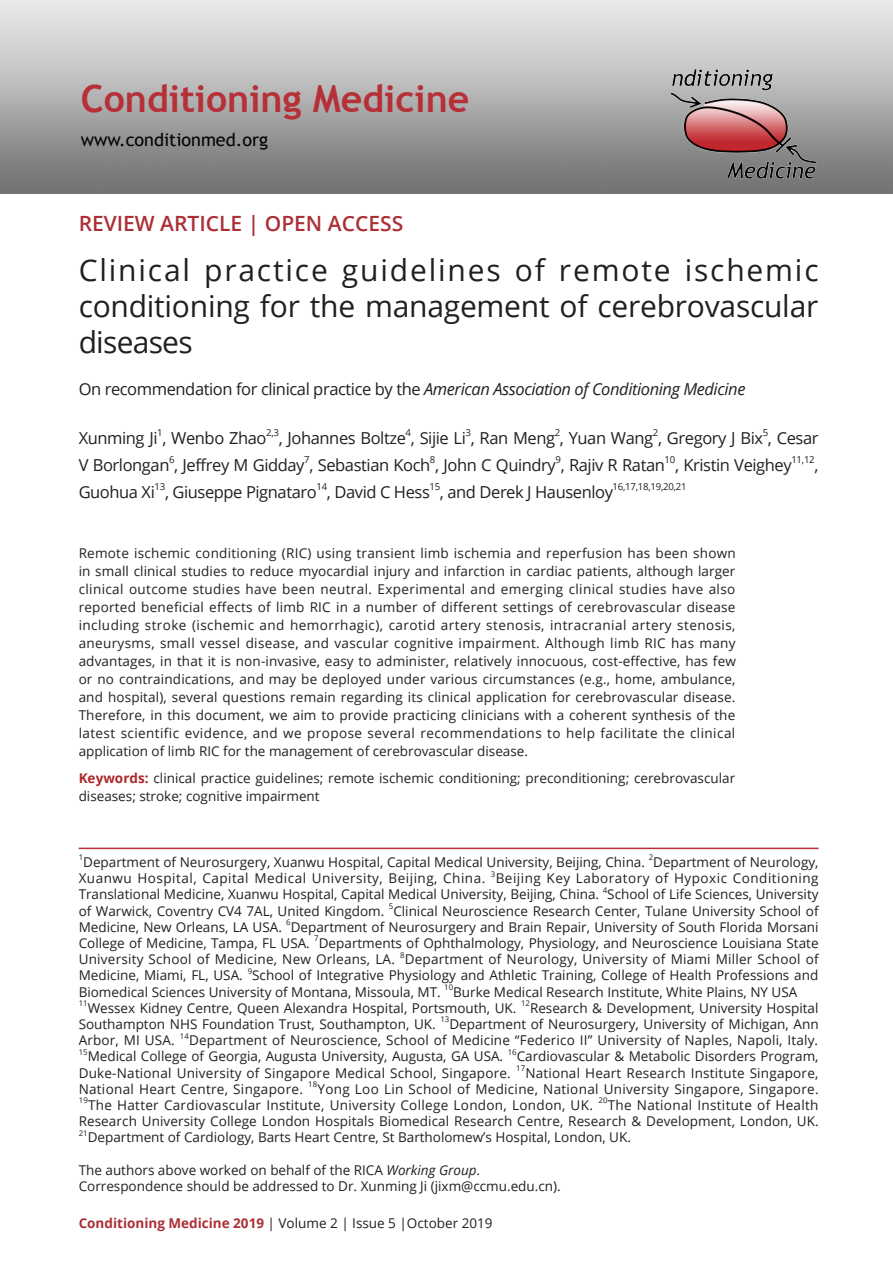
<style>
.page{position:relative;width:893px;height:1263px;background:#fff}
.page>*{position:absolute;margin:0;border:0;box-sizing:border-box;transform-origin:0 0}
.t1{font:700 37.5px "Trebuchet MS";color:#b63038}
.t2{font:30px/36px "Open Sans";letter-spacing:-.01em;color:#231f20;text-align:justify}
.t3{font:600 21px "Open Sans";color:#ab3036}
.t4{font:18px "Trebuchet MS";color:#030303}
.t5{font:16.5px "Open Sans";letter-spacing:-.025em;color:#231f20}
.t6{font:italic 16.5px "Open Sans";letter-spacing:-.025em;color:#231f20}
.t7{font:13.5px/18px "Open Sans";color:#231f20}
.t8{font:13.5px "Open Sans";letter-spacing:.02em;color:#231f20}
.t9{font:13.5px "Open Sans";letter-spacing:.035em;color:#231f20}
.t10{font:9.6px "Open Sans";letter-spacing:-.025em;color:#231f20}
.t11{font:7.8px "Open Sans";color:#231f20}
.s1{font-style:normal}
.s2{font-weight:700;color:#ae272c}
.s3{font-style:italic}
.s4{font-weight:700;color:#ac2f36}
</style>
<div class="page">
<img style="left:0;top:0;width:893px;height:194px">
<img style="left:672px;top:69px;width:145px;height:110px">
<hr style="left:79px;top:848px;width:740px;height:1px;background:#b63038">
<p class="t1" style="left:81px;top:76px;width:390px">Conditioning Medicine</p>
<p class="t4" style="left:81px;top:129px;width:189px">www.conditionmed.org</p>
<p class="t3" style="left:79px;top:209px;width:326px">REVIEW ARTICLE | OPEN ACCESS</p>
<p class="t2" style="left:79px;top:251px;width:741px">Clinical practice guidelines of remote ischemic conditioning for the management of cerebrovascular diseases</p>
<p class="t6" style="left:79px;top:377px;width:668px"><span class="s1">On recommendation for clinical practice by the</span> American Association of Conditioning Medicine</p>
<p class="t10" style="left:406px;top:426px;width:7px">4</p>
<p class="t10" style="left:465px;top:426px;width:7px">3</p>
<p class="t10" style="left:555px;top:426px;width:7px">2</p>
<p class="t10" style="left:653px;top:426px;width:7px">2</p>
<p class="t10" style="left:763px;top:426px;width:7px">5</p>
<p class="t5" style="left:79px;top:454px;width:588px">V Borlongan , Jeffrey M Gidday , Sebastian Koch , John C Quindry , Rajiv R Ratan</p>
<p class="t10" style="left:157px;top:426px;width:7px">1</p>
<p class="t10" style="left:266px;top:426px;width:14px">2,3</p>
<p class="t5" style="left:279px;top:427px;width:541px">, Johannes Boltze , Sijie Li , Ran Meng , Yuan Wang , Gregory J Bix , Cesar</p>
<p class="t5" style="left:79px;top:427px;width:189px">Xunming Ji , Wenbo Zhao</p>
<p class="t10" style="left:169px;top:453px;width:7px">6</p>
<p class="t10" style="left:304px;top:453px;width:7px">7</p>
<p class="t10" style="left:430px;top:453px;width:7px">8</p>
<p class="t10" style="left:555px;top:453px;width:7px">9</p>
<p class="t10" style="left:665px;top:453px;width:12px">10</p>
<p class="t5" style="left:675px;top:454px;width:118px">, Kristin Veighey</p>
<p class="t10" style="left:791px;top:453px;width:25px">11,12</p>
<p class="t5" style="left:814px;top:454px;width:6px">,</p>
<p class="t5" style="left:79px;top:481px;width:78px">Guohua Xi</p>
<p class="t10" style="left:154px;top:480px;width:12px">13</p>
<p class="t5" style="left:165px;top:481px;width:153px">, Giuseppe Pignataro</p>
<p class="t10" style="left:316px;top:480px;width:12px">14</p>
<p class="t5" style="left:327px;top:481px;width:104px">, David C Hess</p>
<p class="t10" style="left:429px;top:480px;width:12px">15</p>
<p class="t5" style="left:440px;top:481px;width:175px">, and Derek J Hausenloy</p>
<p class="t10" style="left:613px;top:480px;width:75px">16,17,18,19,20,21</p>
<p class="t7" style="left:79px;top:544px;width:659px;text-align:justify">Remote ischemic conditioning (RIC) using transient limb ischemia and reperfusion has been shown in small clinical studies to reduce myocardial injury and infarction in cardiac patients, although larger clinical outcome studies have been neutral. Experimental and emerging clinical studies have also reported beneficial effects of limb RIC in a number of different settings of cerebrovascular disease including stroke (ischemic and hemorrhagic), carotid artery stenosis, intracranial artery stenosis, aneurysms, small vessel disease, and vascular cognitive impairment. Although limb RIC has many advantages, in that it is non-invasive, easy to administer, relatively innocuous, cost-effective, has few or no contraindications, and may be deployed under various circumstances (e.g., home, ambulance, and hospital), several questions remain regarding its clinical application for cerebrovascular disease.<br>Therefore, in this document, we aim to provide practicing clinicians with a coherent synthesis of the latest scientific evidence, and we propose several recommendations to help facilitate the clinical application of limb RIC for the management of cerebrovascular disease.</p>
<p class="t7" style="left:79px;top:768px;width:658px"><span class="s2">Keywords:</span> clinical practice guidelines; remote ischemic conditioning; preconditioning; cerebrovascular diseases; stroke; cognitive impairment</p>
<p class="t11" style="left:79px;top:852px;width:6px">1</p>
<p class="t7" style="left:83px;top:853px;width:563px">Department of Neurosurgery, Xuanwu Hospital, Capital Medical University, Beijing, China.</p>
<p class="t11" style="left:649px;top:852px;width:6px">2</p>
<p class="t7" style="left:653px;top:853px;width:167px">Department of Neurology,</p>
<p class="t9" style="left:79px;top:869px;width:408px">Xuanwu Hospital, Capital Medical University, Beijing, China.</p>
<p class="t11" style="left:491px;top:868px;width:6px">3</p>
<p class="t7" style="left:79px;top:870px;width:741px;line-height:16.2px;text-indent:417px">Beijing Key Laboratory of Hypoxic Conditioning<br>Translational Medicine, Xuanwu Hospital, Capital Medical University, Beijing, China.</p>
<p class="t11" style="left:603px;top:885px;width:6px">4</p>
<p class="t7" style="left:607px;top:885px;width:213px">School of Life Sciences, University</p>
<p class="t7" style="left:79px;top:901px;width:307px">of Warwick, Coventry CV4 7AL, United Kingdom.</p>
<p class="t11" style="left:389px;top:901px;width:6px">5</p>
<p class="t7" style="left:393px;top:901px;width:427px">Clinical Neuroscience Research Center, Tulane University School of</p>
<p class="t7" style="left:79px;top:917px;width:205px">Medicine, New Orleans, LA USA.</p>
<p class="t11" style="left:286px;top:917px;width:6px">6</p>
<p class="t7" style="left:79px;top:918px;width:741px;line-height:16.2px;text-indent:212px">Department of Neurosurgery and Brain Repair, University of South Florida Morsani<br>College of Medicine, Tampa, FL USA.</p>
<p class="t11" style="left:314px;top:933px;width:6px">7</p>
<p class="t7" style="left:79px;top:935px;width:741px;line-height:16.2px;text-indent:240px">Departments of Ophthalmology, Physiology, and Neuroscience Louisiana State<br>University School of Medicine, New Orleans, LA.</p>
<p class="t11" style="left:400px;top:949px;width:6px">8</p>
<p class="t7" style="left:405px;top:950px;width:415px">Department of Neurology, University of Miami Miller School of</p>
<p class="t7" style="left:79px;top:966px;width:166px">Medicine, Miami, FL, USA.</p>
<p class="t11" style="left:248px;top:966px;width:6px">9</p>
<p class="t7" style="left:79px;top:967px;width:741px;line-height:16.2px;text-indent:174px">School of Integrative Physiology and Athletic Training, College of Health Professions and<br>Biomedical Sciences University of Montana, Missoula, MT.</p>
<p class="t11" style="left:444px;top:982px;width:11px">10</p>
<p class="t7" style="left:453px;top:982px;width:346px">Burke Medical Research Institute, White Plains, NY USA</p>
<p class="t11" style="left:79px;top:998px;width:11px">11</p>
<p class="t7" style="left:88px;top:998px;width:430px">Wessex Kidney Centre, Queen Alexandra Hospital, Portsmouth, UK.</p>
<p class="t11" style="left:521px;top:998px;width:11px">12</p>
<p class="t7" style="left:530px;top:998px;width:290px">Research &amp; Development, University Hospital</p>
<p class="t7" style="left:79px;top:1015px;width:359px">Southampton NHS Foundation Trust, Southampton, UK.</p>
<p class="t11" style="left:440px;top:1014px;width:11px">13</p>
<p class="t7" style="left:449px;top:1015px;width:371px">Department of Neurosurgery, University of Michigan, Ann</p>
<p class="t7" style="left:79px;top:1031px;width:98px">Arbor, MI USA.</p>
<p class="t11" style="left:180px;top:1030px;width:11px">14</p>
<p class="t7" style="left:189px;top:1031px;width:631px">Department of Neuroscience, School of Medicine “Federico II” University of Naples, Napoli, Italy.</p>
<p class="t11" style="left:79px;top:1047px;width:11px">15</p>
<p class="t7" style="left:88px;top:1047px;width:417px">Medical College of Georgia, Augusta University, Augusta, GA USA.</p>
<p class="t11" style="left:508px;top:1047px;width:11px">16</p>
<p class="t7" style="left:517px;top:1047px;width:303px">Cardiovascular &amp; Metabolic Disorders Program,</p>
<p class="t7" style="left:79px;top:1063px;width:434px">Duke-National University of Singapore Medical School, Singapore.</p>
<p class="t11" style="left:516px;top:1063px;width:11px">17</p>
<p class="t7" style="left:525px;top:1063px;width:295px">National Heart Research Institute Singapore,</p>
<p class="t8" style="left:79px;top:1080px;width:226px">National Heart Centre, Singapore.</p>
<p class="t11" style="left:308px;top:1079px;width:11px">18</p>
<p class="t8" style="left:317px;top:1080px;width:503px">Yong Loo Lin School of Medicine, National University Singapore, Singapore.</p>
<p class="t11" style="left:79px;top:1095px;width:11px">19</p>
<p class="t8" style="left:88px;top:1096px;width:506px">The Hatter Cardiovascular Institute, University College London, London, UK.</p>
<p class="t11" style="left:598px;top:1095px;width:11px">20</p>
<p class="t7" style="left:79px;top:1097px;width:741px;line-height:16.2px;text-align:right">The National Institute of Health<br>Research University College London Hospitals Biomedical Research Centre, Research &amp; Development, London, UK.</p>
<p class="t11" style="left:79px;top:1128px;width:11px">21</p>
<p class="t7" style="left:88px;top:1128px;width:545px">Department of Cardiology, Barts Heart Centre, St Bartholomew’s Hospital, London, UK.</p>
<p class="t7" style="left:79px;top:1160px;width:403px">The authors above worked on behalf of the RICA <span class="s3">Working Group</span>.</p>
<p class="t7" style="left:79px;top:1177px;width:484px">Correspondence should be addressed to Dr. Xunming Ji (jixm@ccmu.edu.cn).</p>
<p class="t7" style="left:79px;top:1214px;width:415px"><span class="s4">Conditioning Medicine 2019</span> | Volume 2 | Issue 5 |October 2019</p>
</div>
